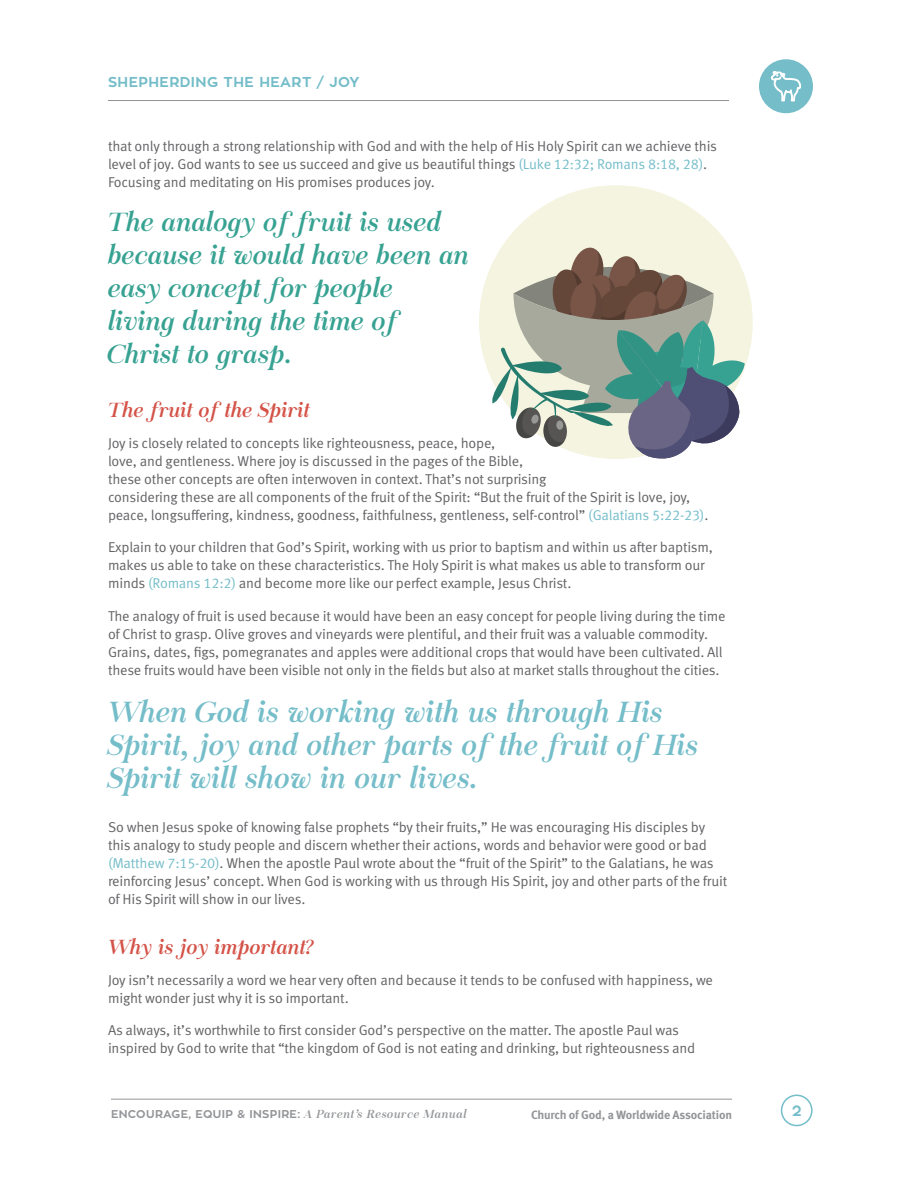
<style>
.page{position:relative;width:918px;height:1188px;background:#fff}
.page>*{position:absolute;margin:0;border:0;box-sizing:border-box;transform-origin:0 0}
.t1{font:italic 30px/33px "Chapaza Abigail";letter-spacing:-.01em;color:#74bdc9}
.t2{font:italic 27px/33px "Chapaza Abigail";letter-spacing:-.01em;color:#37a292}
.t3{font:italic 21px "Chapaza Abigail";letter-spacing:-.01em;color:#d45247}
.t4{font:700 15px "Zona Pro";color:#74bdc9}
.t5{font:14.25px/18px "Meta OT Norm";letter-spacing:-.015em;color:#636366}
.t6{font:700 14.25px "Zona Pro";letter-spacing:.03em;color:#74bdc9}
.t7{font:700 12px "Meta OT";letter-spacing:-.015em;color:#939598}
.t8{font:700 11.25px "Zona Pro";letter-spacing:.03em;color:#939598}
.s1{color:#74bdc9}
.s2{font-family:"Chapaza Abigail";font-weight:400;font-style:italic;font-size:12px}
</style>
<div class="page">
<div style="left:759px;top:59px;width:54px;height:54px;background:#74bdc9;border-radius:50%"></div>
<svg style="left:771px;top:71px;width:30px;height:30px"></svg>
<hr style="left:108px;top:100px;width:621px;height:1px;background:#939598">
<hr style="left:111px;top:1099px;width:621px;height:1px;background:#939598">
<div style="left:781px;top:1095px;width:32px;height:31px;border:2px solid #74bdc9;border-radius:50%"></div>
<div style="left:479px;top:185px;width:274px;height:274px;background:#f4f4e0;border-radius:50%"></div>
<svg style="left:490px;top:247px;width:255px;height:212px"></svg>
<p class="t6" style="left:108px;top:72px;width:253px">SHEPHERDING THE HEART / JOY</p>
<p class="t5" style="left:108px;top:137px;width:611px">that only through a strong relationship with God and with the help of His Holy Spirit can we achieve this level of joy. God wants to see us succeed and give us beautiful things <span class="s1">(Luke 12:32; Romans 8:18, 28)</span>.<br>Focusing and meditating on His promises produces joy.</p>
<p class="t2" style="left:108px;top:207px;width:363px">The analogy of fruit is used because it would have been an easy concept for people<br>living during the time of<br>Christ to grasp.</p>
<p class="t3" style="left:108px;top:396px;width:204px">The fruit of the Spirit</p>
<p class="t5" style="left:108px;top:434px;width:602px">Joy is closely related to concepts like righteousness, peace, hope,<br>love, and gentleness. Where joy is discussed in the pages of the Bible,<br>these other concepts are often interwoven in context. That’s not surprising<br>considering these are all components of the fruit of the Spirit: “But the fruit of the Spirit is love, joy, peace, longsuffering, kindness, goodness, faithfulness, gentleness, self-control” <span class="s1">(Galatians 5:22-23)</span>.</p>
<p class="t5" style="left:108px;top:538px;width:606px">Explain to your children that God’s Spirit, working with us prior to baptism and within us after baptism, makes us able to take on these characteristics. The Holy Spirit is what makes us able to transform our minds <span class="s1">(Romans 12:2)</span> and become more like our perfect example, Jesus Christ.</p>
<p class="t5" style="left:108px;top:607px;width:619px">The analogy of fruit is used because it would have been an easy concept for people living during the time of Christ to grasp. Olive groves and vineyards were plentiful, and their fruit was a valuable commodity.<br>Grains, dates, figs, pomegranates and apples were additional crops that would have been cultivated. All these fruits would have been visible not only in the fields but also at market stalls throughout the cities.</p>
<p class="t1" style="left:108px;top:697px;width:592px">When God is working with us through His<br>Spirit, joy and other parts of the fruit of His<br>Spirit will show in our lives.</p>
<p class="t5" style="left:108px;top:818px;width:621px">So when Jesus spoke of knowing false prophets “by their fruits,” He was encouraging His disciples by this analogy to study people and discern whether their actions, words and behavior were good or bad <span class="s1">(Matthew 7:15-20)</span>. When the apostle Paul wrote about the “fruit of the Spirit” to the Galatians, he was reinforcing Jesus’ concept. When God is working with us through His Spirit, joy and other parts of the fruit of His Spirit will show in our lives.</p>
<p class="t3" style="left:108px;top:933px;width:207px">Why is joy important?</p>
<p class="t5" style="left:108px;top:971px;width:607px">Joy isn’t necessarily a word we hear very often and because it tends to be confused with happiness, we might wonder just why it is so important.</p>
<p class="t5" style="left:108px;top:1021px;width:589px">As always, it’s worthwhile to first consider God’s perspective on the matter. The apostle Paul was inspired by God to write that “the kingdom of God is not eating and drinking, but righteousness and</p>
<p class="t8" style="left:111px;top:1107px;width:357px">ENCOURAGE, EQUIP &amp; INSPIRE: <span class="s2">A Parent’s Resource Manual</span></p>
<p class="t7" style="left:531px;top:1107px;width:202px">Church of God, a Worldwide Association</p>
<p class="t4" style="left:792px;top:1101px;width:11px">2</p>
</div>
